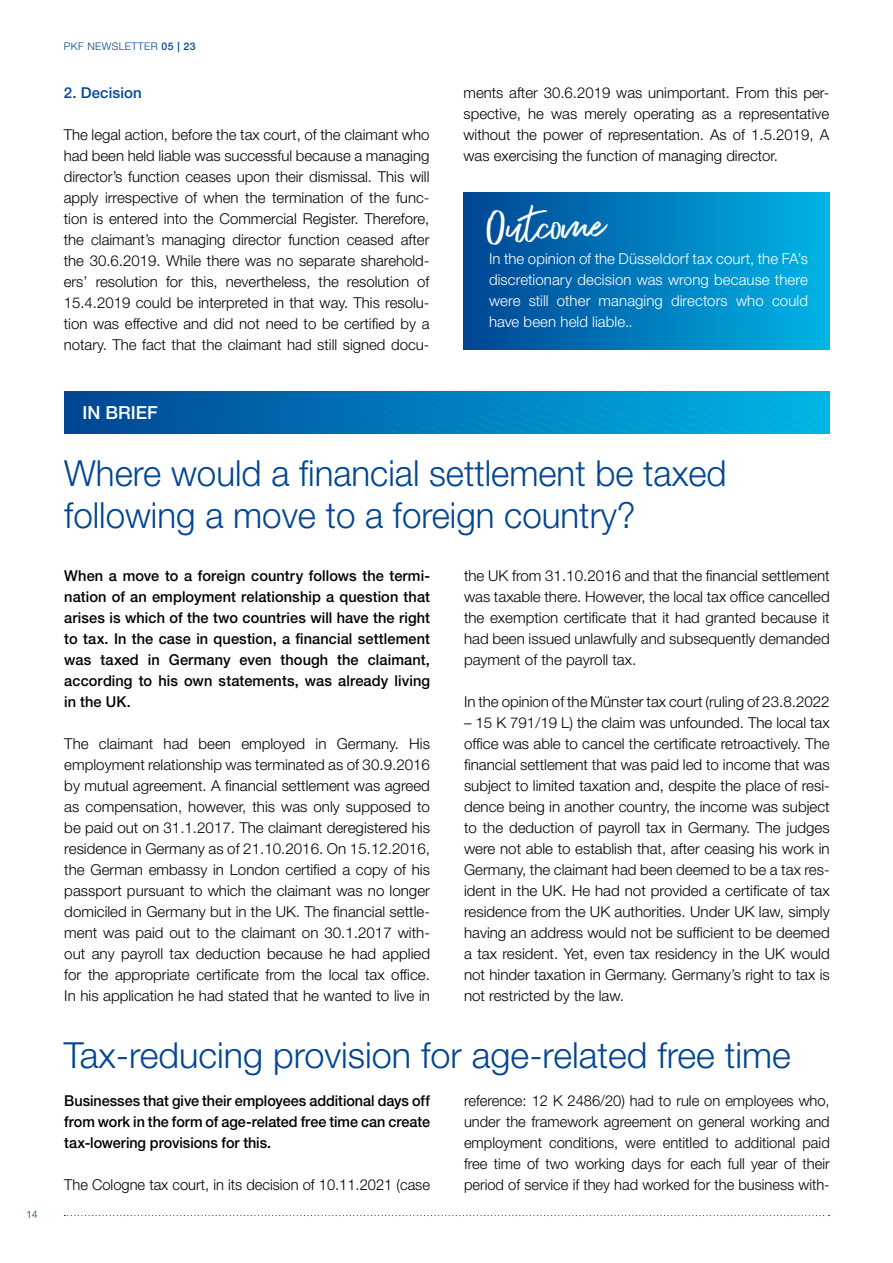
<style>
.page{position:relative;width:893px;height:1263px;background:#fff}
.page>*{position:absolute;margin:0;border:0;box-sizing:border-box;transform-origin:0 0}
.t1{font:46.5px "Exceptional";color:#fff}
.t2{font:300 36px/42px "Helvetica Neue LT Std";color:#014593}
.t3{font:500 18px "Helvetica Neue LT Std";color:#fff}
.t4{font:300 15px/21px "Helvetica Neue LT Std";color:#000;text-align:justify}
.t5{font:500 15px/21px "Helvetica Neue LT Std";letter-spacing:.005em;color:#000;text-align:justify}
.t6{font:300 15px/21px "Helvetica Neue LT Std";letter-spacing:.005em;color:#fff;text-align:justify}
.t7{font:500 15px/21px "Helvetica Neue LT Std";letter-spacing:.005em;color:#000;text-align:justify;scale:.96 1}
.t8{font:500 15px "Helvetica Neue LT Std";letter-spacing:.005em;color:#014593}
.t9{font:300 10.5px "Helvetica Neue LT Std";letter-spacing:.04em;color:#014593}
.s1{font-weight:500}
</style>
<div class="page">
<svg style="left:64px;top:1215px;width:766px;height:1px"></svg>
<svg style="left:64px;top:392px;width:766px;height:42px;background:#007dbd"></svg>
<div style="left:463px;top:192px;width:366px;height:158px;background:linear-gradient(to right,#004493,#00b4e6)"></div>
<p class="t9" style="left:26px;top:1208px;width:13px">14</p>
<p class="t9" style="left:64px;top:40px;width:133px">PKF NEWSLETTER <span class="s1">05 | 23</span></p>
<p class="t8" style="left:64px;top:83px;width:79px">2. Decision</p>
<p class="t4" style="left:64px;top:123px;width:367px">The legal action, before the tax court, of the claimant who had been held liable was successful because a managing director’s function ceases upon their dismissal. This will apply irrespective of when the termination of the func&shy;tion is entered into the Commercial Register. Therefore, the claimant’s managing director function ceased after the 30.6.2019. While there was no separate sharehold&shy;ers’ resolution for this, nevertheless, the resolution of 15.4.2019 could be interpreted in that way. This resolu&shy;tion was effective and did not need to be certified by a notary. The fact that the claimant had still signed docu-</p>
<p class="t3" style="left:83px;top:402px;width:77px">IN BRIEF</p>
<p class="t4" style="left:463px;top:81px;width:367px">ments after 30.6.2019 was unimportant. From this per&shy;spective, he was merely operating as a representative without the power of representation. As of 1.5.2019, A was exercising the function of managing director.</p>
<h1 class="t1" style="left:485px;top:194px;width:121px;rotate:-2deg">Outcome</h1>
<p class="t6" style="left:489px;top:248px;width:320px">In the opinion of the Düsseldorf tax court, the FA’s discretionary decision was wrong because there were still other managing directors who could have been held liable..</p>
<h2 class="t2" style="left:64px;top:452px;width:664px">Where would a financial settlement be taxed following a move to a foreign country?</h2>
<p class="t5" style="left:64px;top:565px;width:367px">When a move to a foreign country follows the termi&shy;nation of an employment relationship a question that arises is which of the two countries will have the right to tax. In the case in question, a financial settlement was taxed in Germany even though the claimant, according to his own statements, was already living in the UK.</p>
<p class="t4" style="left:64px;top:732px;width:367px">The claimant had been employed in Germany. His employment relationship was terminated as of 30.9.2016 by mutual agreement. A financial settlement was agreed as compensation, however, this was only supposed to be paid out on 31.1.2017. The claimant deregistered his residence in Germany as of 21.10.2016. On 15.12.2016, the German embassy in London certified a copy of his passport pursuant to which the claimant was no longer domiciled in Germany but in the UK. The financial settle&shy;ment was paid out to the claimant on 30.1.2017 with&shy;out any payroll tax deduction because he had applied for the appropriate certificate from the local tax office.<br>In his application he had stated that he wanted to live in</p>
<p class="t4" style="left:464px;top:564px;width:367px">the UK from 31.10.2016 and that the financial settlement was taxable there. However, the local tax office cancelled the exemption certificate that it had granted because it had been issued unlawfully and subsequently demanded payment of the payroll tax.</p>
<p class="t4" style="left:464px;top:690px;width:367px">In the opinion of the Münster tax court (ruling of 23.8.2022</p>
<p class="t4" style="left:464px;top:711px;width:367px">– 15 K 791/19 L) the claim was unfounded. The local tax office was able to cancel the certificate retroactively. The financial settlement that was paid led to income that was subject to limited taxation and, despite the place of resi&shy;dence being in another country, the income was subject to the deduction of payroll tax in Germany. The judges were not able to establish that, after ceasing his work in Germany, the claimant had been deemed to be a tax res&shy;ident in the UK. He had not provided a certificate of tax residence from the UK authorities. Under UK law, simply having an address would not be sufficient to be deemed a tax resident. Yet, even tax residency in the UK would not hinder taxation in Germany. Germany’s right to tax is not restricted by the law.</p>
<h2 class="t2" style="left:64px;top:1034px;width:728px">Tax-reducing provision for age-related free time</h2>
<p class="t7" style="left:64px;top:1090px;width:382px">Businesses that give their employees additional days off from work in the form of age-related free time can create tax-lowering provisions for this.</p>
<p class="t4" style="left:64px;top:1173px;width:367px">The Cologne tax court, in its decision of 10.11.2021 (case</p>
<p class="t4" style="left:464px;top:1089px;width:367px">reference: 12 K 2486/20) had to rule on employees who, under the framework agreement on general working and employment conditions, were entitled to additional paid free time of two working days for each full year of their period of service if they had worked for the business with-</p>
</div>
